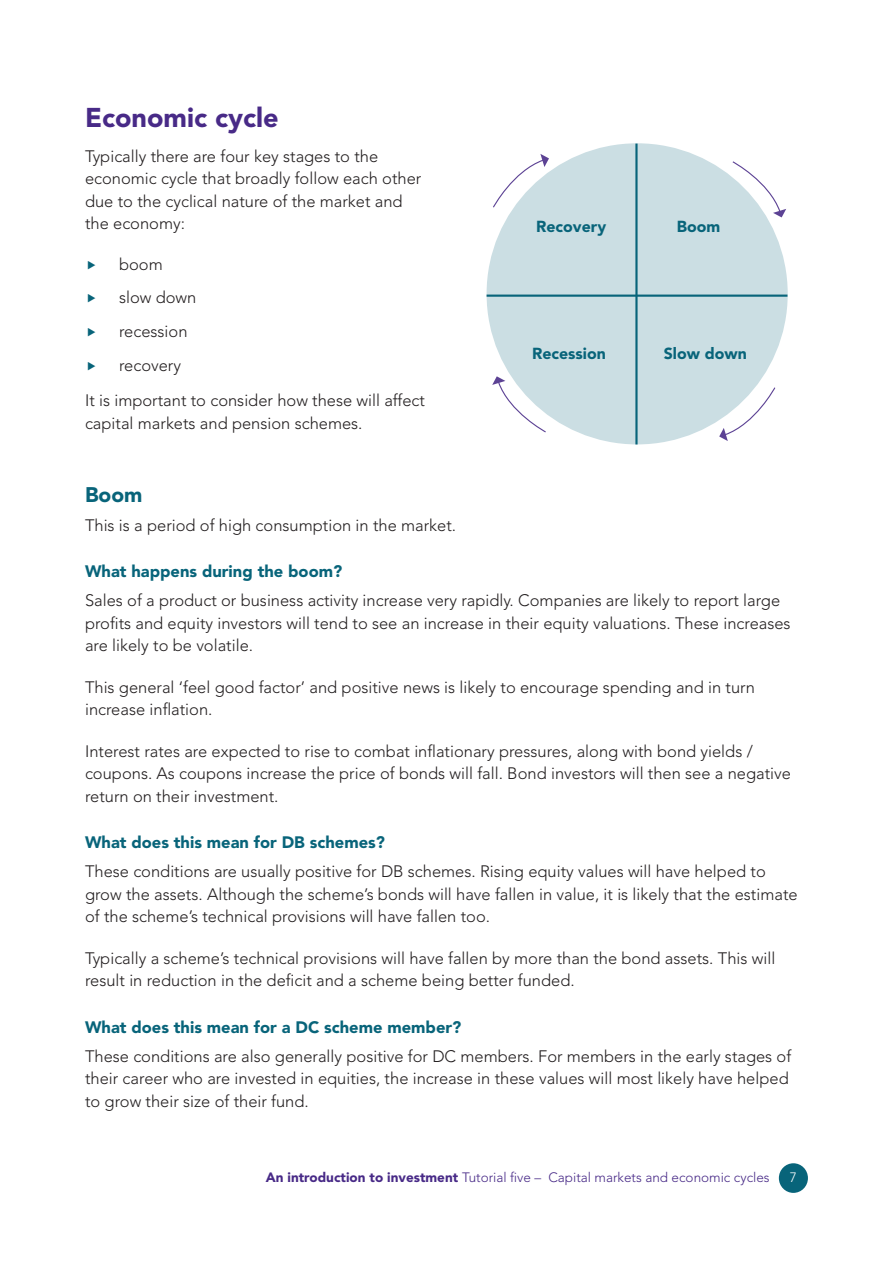
<style>
.page{position:relative;width:893px;height:1263px;background:#fff}
.page>*{position:absolute;margin:0;border:0;box-sizing:border-box;transform-origin:0 0}
.heading_2{font:900 27px "Avenir LT Std";color:#482a87}
.Heading_3{font:900 21px "Avenir LT Std";color:#08647a}
.body_text{font:300 16.5px/22.5px "Avenir LT Std";color:#231f20}
.heading_4{font:900 16.5px "Avenir LT Std";color:#08647a}
.t1{font:900 15.9px "Avenir LT Std";color:#08647a}
.t2{font:300 13.5px "Avenir LT Std";color:#482a87}
.t3{font:300 13.5px "Avenir LT Std";color:#fff}
.s1{font-weight:900}
</style>
<div class="page">
<div style="left:779px;top:1163px;width:29px;height:30px;background:#08647a;border-radius:50%"></div>
<div style="left:487px;top:143px;width:301px;height:301px;background:#cbdee3;border-radius:50%"></div>
<hr style="left:487px;top:295px;width:300px;height:2px;background:#08647a">
<svg style="left:492px;top:376px;width:55px;height:57px"></svg>
<svg style="left:493px;top:154px;width:56px;height:54px"></svg>
<svg style="left:732px;top:161px;width:54px;height:56px"></svg>
<svg style="left:719px;top:387px;width:57px;height:54px"></svg>
<hr style="left:635px;top:144px;width:3px;height:300px;background:#08647a">
<p class="heading_2" style="left:85px;top:101px;width:195px">Economic cycle</p>
<p class="body_text" style="left:85px;top:145px;width:338px">Typically there are four key stages to the economic cycle that broadly follow each other due to the cyclical nature of the market and the economy:</p>
<p class="body_text" style="left:119px;top:253px;width:45px">boom</p>
<p class="body_text" style="left:119px;top:286px;width:79px">slow down</p>
<p class="body_text" style="left:119px;top:320px;width:70px">recession</p>
<p class="body_text" style="left:119px;top:354px;width:64px">recovery</p>
<p class="body_text" style="left:85px;top:389px;width:341px">It is important to consider how these will affect capital markets and pension schemes.</p>
<p class="t1" style="left:536px;top:217px;width:72px">Recovery</p>
<p class="t1" style="left:677px;top:217px;width:45px">Boom</p>
<p class="t1" style="left:532px;top:344px;width:75px">Recession</p>
<p class="t1" style="left:664px;top:344px;width:84px">Slow down</p>
<h4 class="Heading_3" style="left:85px;top:482px;width:59px">Boom</h4>
<p class="body_text" style="left:85px;top:514px;width:373px">This is a period of high consumption in the market.</p>
<p class="heading_4" style="left:85px;top:561px;width:259px">What happens during the boom?</p>
<p class="body_text" style="left:85px;top:589px;width:707px">Sales of a product or business activity increase very rapidly. Companies are likely to report large profits and equity investors will tend to see an increase in their equity valuations. These increases are likely to be volatile.</p>
<p class="body_text" style="left:85px;top:676px;width:671px">This general ‘feel good factor’ and positive news is likely to encourage spending and in turn increase inflation.</p>
<p class="body_text" style="left:85px;top:740px;width:707px">Interest rates are expected to rise to combat inflationary pressures, along with bond yields / coupons. As coupons increase the price of bonds will fall. Bond investors will then see a negative return on their investment.</p>
<p class="heading_4" style="left:85px;top:832px;width:301px">What does this mean for DB schemes?</p>
<p class="body_text" style="left:85px;top:860px;width:714px">These conditions are usually positive for DB schemes. Rising equity values will have helped to grow the assets. Although the scheme’s bonds will have fallen in value, it is likely that the estimate of the scheme’s technical provisions will have fallen too.</p>
<p class="body_text" style="left:85px;top:947px;width:692px">Typically a scheme’s technical provisions will have fallen by more than the bond assets. This will result in reduction in the deficit and a scheme being better funded.</p>
<p class="heading_4" style="left:85px;top:1017px;width:378px">What does this mean for a DC scheme member?</p>
<p class="body_text" style="left:85px;top:1045px;width:708px">These conditions are also generally positive for DC members. For members in the early stages of their career who are invested in equities, the increase in these values will most likely have helped to grow their size of their fund.</p>
<p class="t2" style="left:266px;top:1169px;width:505px"><span class="s1">An introduction to investment</span> Tutorial five – Capital markets and economic cycles</p>
<p class="t3" style="left:790px;top:1170px;width:9px">7</p>
</div>
